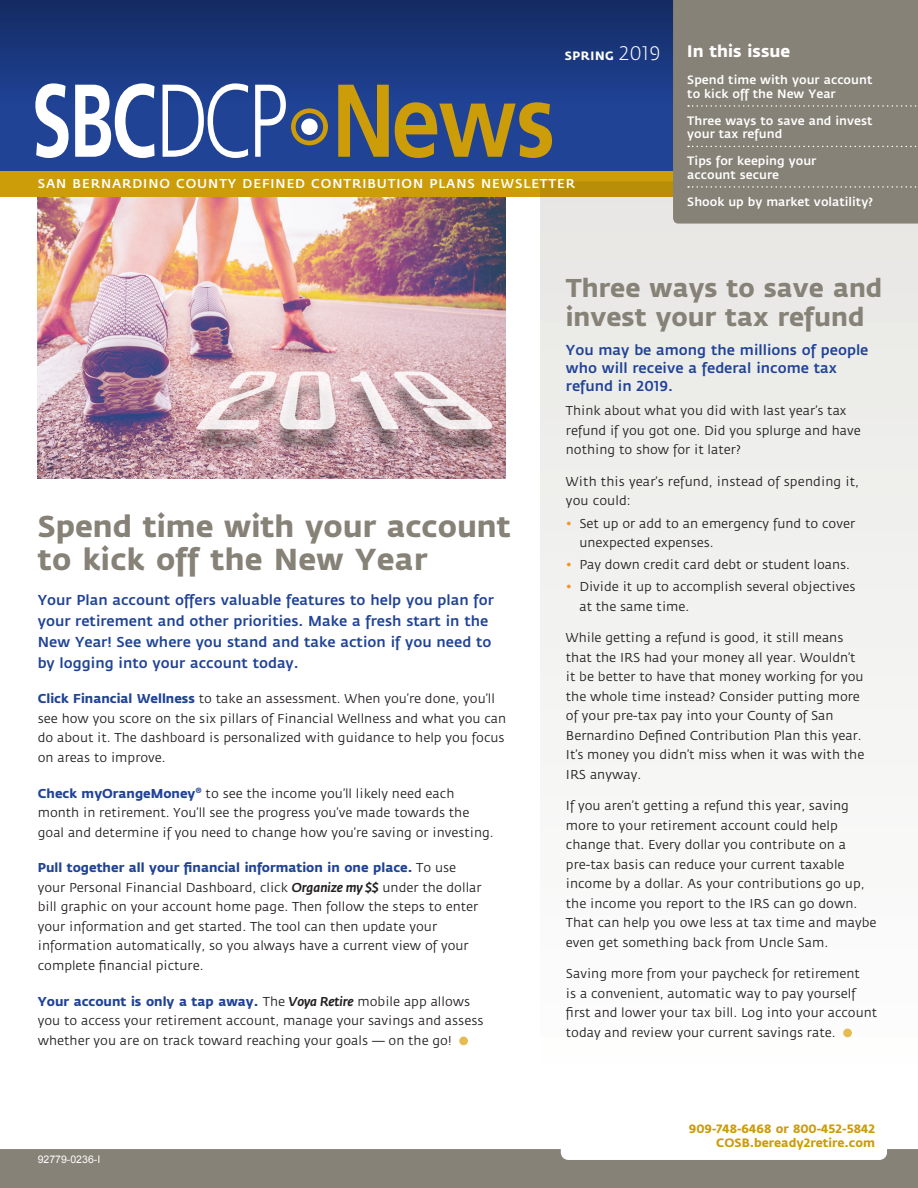
<style>
.page{position:relative;width:918px;height:1188px;background:#fff}
.page>*{position:absolute;margin:0;border:0;box-sizing:border-box;transform-origin:0 0}
.HEAD_MAIN{font:700 30px/33px "Fedra Sans";color:#878277}
.HEAD_MAIN-2{font:700 25.5px/28.5px "Fedra Sans";color:#878277}
.t1{font:700 16.5px "Fedra Sans";color:#fff}
.INTRO_BLUE{font:500 14.25px/21px "Fedra Sans";color:#204396}
.text{font:12.75px/19.5px "Fedra Sans";color:#231f20}
.t2{font:500 12.75px "Fedra Sans";letter-spacing:.075em;color:#fff}
.t3{font:500 12px/13.5px "Fedra Sans";color:#fff}
.t4{font:700 12px/14.4px "Fedra Sans";color:#cc9d09;text-align:right}
.t5{font:700 12px "Fedra Sans";letter-spacing:.05em;color:#fff}
.t6{font:10.5px "Arial";color:#fff}
.s1{font-weight:300;font-size:19.5px}
.s2{font-weight:700;color:#204396}
.s3{font-weight:500;font-style:italic}
.s4{color:#f79321}
</style>
<div class="page">
<img style="left:38px;top:197px;width:467px;height:281px">
<div style="left:0;top:168px;width:813px;height:29px;background:#cc9d09"></div>
<svg style="left:540px;top:181px;width:378px;height:857px"></svg>
<div style="left:0;top:0;width:918px;height:171px;background:#204396"></div>
<div style="left:0;top:0;width:918px;height:103px;background:linear-gradient(to bottom,#142b62,#204295)"></div>
<svg style="left:291px;top:108px;width:37px;height:37px"></svg>
<div style="left:296px;top:113px;width:27px;height:28px;background:#204396;border-radius:50%"></div>
<div style="left:301px;top:119px;width:17px;height:16px;background:#fff;border-radius:50%"></div>
<svg style="left:35px;top:83px;width:34px;height:75px"></svg>
<svg style="left:75px;top:83px;width:80px;height:75px"></svg>
<svg style="left:163px;top:83px;width:85px;height:75px"></svg>
<svg style="left:255px;top:85px;width:31px;height:72px"></svg>
<svg style="left:338px;top:85px;width:51px;height:72px"></svg>
<svg style="left:395px;top:102px;width:157px;height:56px"></svg>
<svg style="left:0;top:1149px;width:918px;height:39px;background:#938e84"></svg>
<div style="left:673px;top:0;width:245px;height:224px;background:#878277"></div>
<svg style="left:688px;top:105px;width:230px;height:2px"></svg>
<svg style="left:688px;top:146px;width:230px;height:1px"></svg>
<svg style="left:688px;top:186px;width:230px;height:2px"></svg>
<div style="left:843px;top:1029px;width:9px;height:8px;background:#e6bc51;border-radius:50%"></div>
<div style="left:459px;top:1037px;width:9px;height:8px;background:#e6bc51;border-radius:50%"></div>
<p class="t5" style="left:565px;top:48px;width:97px">SPRING <span class="s1">2019</span></p>
<p class="t1" style="left:687px;top:41px;width:104px">In this issue</p>
<p class="t3" style="left:687px;top:73px;width:187px">Spend time with your account to kick off the New Year</p>
<p class="t3" style="left:687px;top:114px;width:187px">Three ways to save and invest your tax refund</p>
<p class="t3" style="left:687px;top:154px;width:131px">Tips for keeping your account secure</p>
<p class="t3" style="left:687px;top:195px;width:187px">Shook up by market volatility?</p>
<p class="t2" style="left:38px;top:176px;width:539px">SAN BERNARDINO COUNTY DEFINED CONTRIBUTION PLANS NEWSLETTER</p>
<p class="HEAD_MAIN" style="left:38px;top:511px;width:475px">Spend time with your account to kick off the New Year</p>
<p class="INTRO_BLUE" style="left:38px;top:590px;width:458px">Your Plan account offers valuable features to help you plan for your retirement and other priorities. Make a fresh start in the New Year! See where you stand and take action if you need to by logging into your account today.</p>
<p class="text" style="left:38px;top:690px;width:470px"><span class="s2">Click Financial Wellness</span> to take an assessment. When you’re done, you’ll see how you score on the six pillars of Financial Wellness and what you can do about it. The dashboard is personalized with guidance to help you focus on areas to improve.</p>
<p class="text" style="left:38px;top:784px;width:457px"><span class="s2">Check myOrangeMoney</span><sup>®</sup> to see the income you’ll likely need each month in retirement. You’ll see the progress you’ve made towards the goal and determine if you need to change how you’re saving or investing.</p>
<p class="text" style="left:38px;top:858px;width:445px"><span class="s2">Pull together all your financial information in one place.</span> To use your Personal Financial Dashboard, click <span class="s3">Organize my $$</span> under the dollar bill graphic on your account home page. Then follow the steps to enter your information and get started. The tool can then update your information automatically, so you always have a current view of your complete financial picture.</p>
<p class="text" style="left:38px;top:992px;width:447px"><span class="s2">Your account is only a tap away.</span> The <span class="s3">Voya Retire</span> mobile app allows you to access your retirement account, manage your savings and assess whether you are on track toward reaching your goals — on the go!</p>
<p class="t6" style="left:38px;top:1153px;width:64px">92779-0236-I</p>
<p class="HEAD_MAIN-2" style="left:566px;top:274px;width:318px">Three ways to save and invest your tax refund</p>
<p class="INTRO_BLUE" style="left:566px;top:341px;width:304px;line-height:18px">You may be among the millions of people who will receive a federal income tax refund in 2019.</p>
<p class="text" style="left:566px;top:402px;width:296px">Think about what you did with last year’s tax refund if you got one. Did you splurge and have nothing to show for it later?</p>
<p class="text" style="left:566px;top:472px;width:295px">With this year’s refund, instead of spending it, you could:</p>
<p class="text" style="left:579px;top:514px;width:277px;text-indent:-14px"><span class="s4">•</span> Set up or add to an emergency fund to cover unexpected expenses.</p>
<p class="text" style="left:566px;top:555px;width:286px"><span class="s4">•</span> Pay down credit card debt or student loans.</p>
<p class="text" style="left:579px;top:578px;width:278px;text-indent:-14px"><span class="s4">•</span> Divide it up to accomplish several objectives at the same time.</p>
<p class="text" style="left:566px;top:628px;width:300px">While getting a refund is good, it still means that the IRS had your money all year. Wouldn’t it be better to have that money working for you the whole time instead? Consider putting more of your pre-tax pay into your County of San Bernardino Defined Contribution Plan this year.<br>It’s money you didn’t miss when it was with the IRS anyway.</p>
<p class="text" style="left:566px;top:796px;width:312px">If you aren’t getting a refund this year, saving more to your retirement account could help change that. Every dollar you contribute on a pre-tax basis can reduce your current taxable income by a dollar. As your contributions go up, the income you report to the IRS can go down.<br>That can help you owe less at tax time and maybe even get something back from Uncle Sam.</p>
<p class="text" style="left:566px;top:964px;width:313px">Saving more from your paycheck for retirement<br>is a convenient, automatic way to pay yourself first and lower your tax bill. Log into your account today and review your current savings rate.</p>
<p class="t4" style="left:689px;top:1122px;width:188px">909-748-6468 or 800-452-5842<br>COSB.beready2retire.com</p>
</div>
